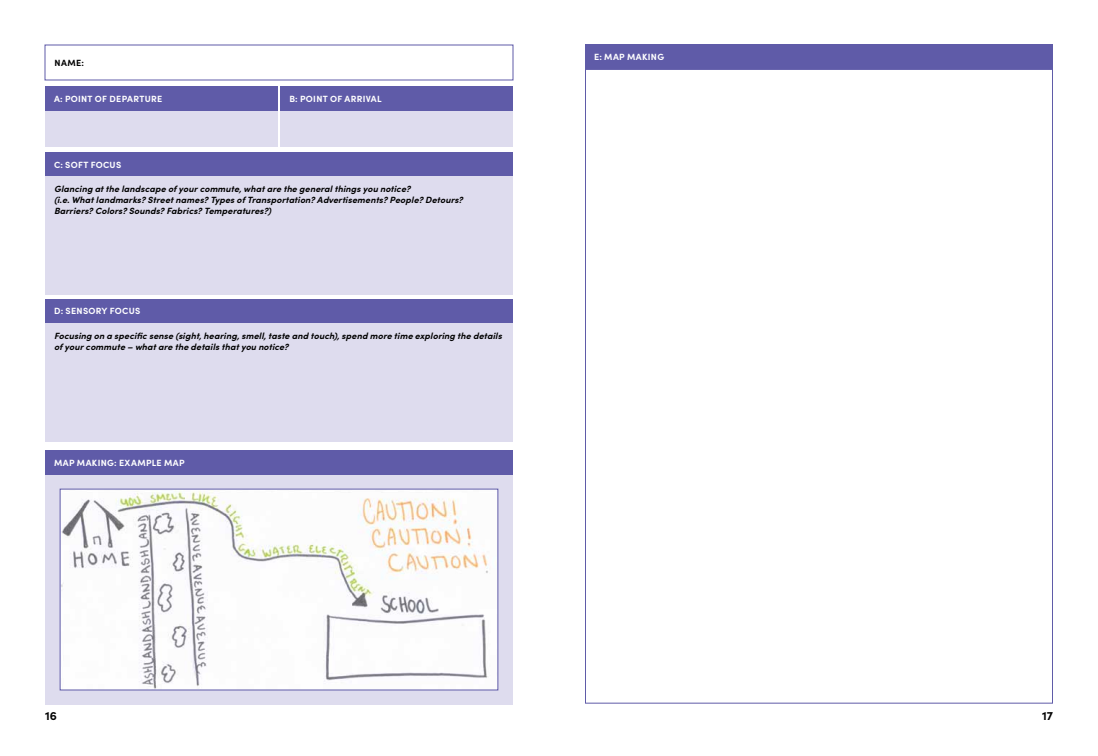
<style>
.page{position:relative;width:1098px;height:756px;background:#fff}
.page>*{position:absolute;margin:0;border:0;box-sizing:border-box;transform-origin:0 0}
.t1{font:700 12px "Sofia Pro";color:#000}
.t2{font:italic 700 9px/10.8px "Sofia Pro";letter-spacing:.01em;color:#000}
.t3{font:700 9px "Sofia Pro";letter-spacing:.035em;color:#fff}
.t4{font:700 9px "Sofia Pro";color:#000}
</style>
<div class="page">
<div style="left:45px;top:86px;width:233px;height:25px;background:#5f5ba8"></div>
<div style="left:280px;top:86px;width:233px;height:25px;background:#5f5ba8"></div>
<div style="left:280px;top:111px;width:233px;height:36px;background:#dedcee"></div>
<div style="left:45px;top:111px;width:233px;height:36px;background:#dedcee"></div>
<div style="left:45px;top:152px;width:468px;height:25px;background:#5f5ba8"></div>
<div style="left:45px;top:177px;width:468px;height:118px;background:#dedcee"></div>
<div style="left:45px;top:299px;width:468px;height:24px;background:#5f5ba8"></div>
<div style="left:45px;top:323px;width:468px;height:119px;background:#dedcee"></div>
<div style="left:45px;top:451px;width:468px;height:24px;background:#5f5ba8"></div>
<svg style="left:45px;top:475px;width:468px;height:229px;background:#d8d6ea"></svg>
<img style="left:62px;top:491px;width:434px;height:197px">
<div style="left:585px;top:44px;width:468px;height:25px;background:#5f5ba8"></div>
<p class="t4" style="left:55px;top:56px;width:31px">NAME:</p>
<p class="t3" style="left:54px;top:92px;width:110px">A: POINT OF DEPARTURE</p>
<p class="t3" style="left:289px;top:92px;width:94px">B: POINT OF ARRIVAL</p>
<p class="t3" style="left:54px;top:158px;width:69px">C: SOFT FOCUS</p>
<p class="t2" style="left:54px;top:183px;width:410px">Glancing at the landscape of your commute, what are the general things you notice?<br>(i.e. What landmarks? Street names? Types of Transportation? Advertisements? People? Detours?<br>Barriers? Colors? Sounds? Fabrics? Temperatures?)</p>
<p class="t3" style="left:54px;top:304px;width:88px">D: SENSORY FOCUS</p>
<p class="t2" style="left:54px;top:330px;width:449px">Focusing on a specific sense (sight, hearing, smell, taste and touch), spend more time exploring the details of your commute – what are the details that you notice?</p>
<p class="t3" style="left:54px;top:456px;width:132px">MAP MAKING: EXAMPLE MAP</p>
<p class="t3" style="left:594px;top:50px;width:72px">E: MAP MAKING</p>
<h1 class="t1" style="left:45px;top:707px;width:13px">16</h1>
<h1 class="t1" style="left:1042px;top:707px;width:12px">17</h1>
</div>
